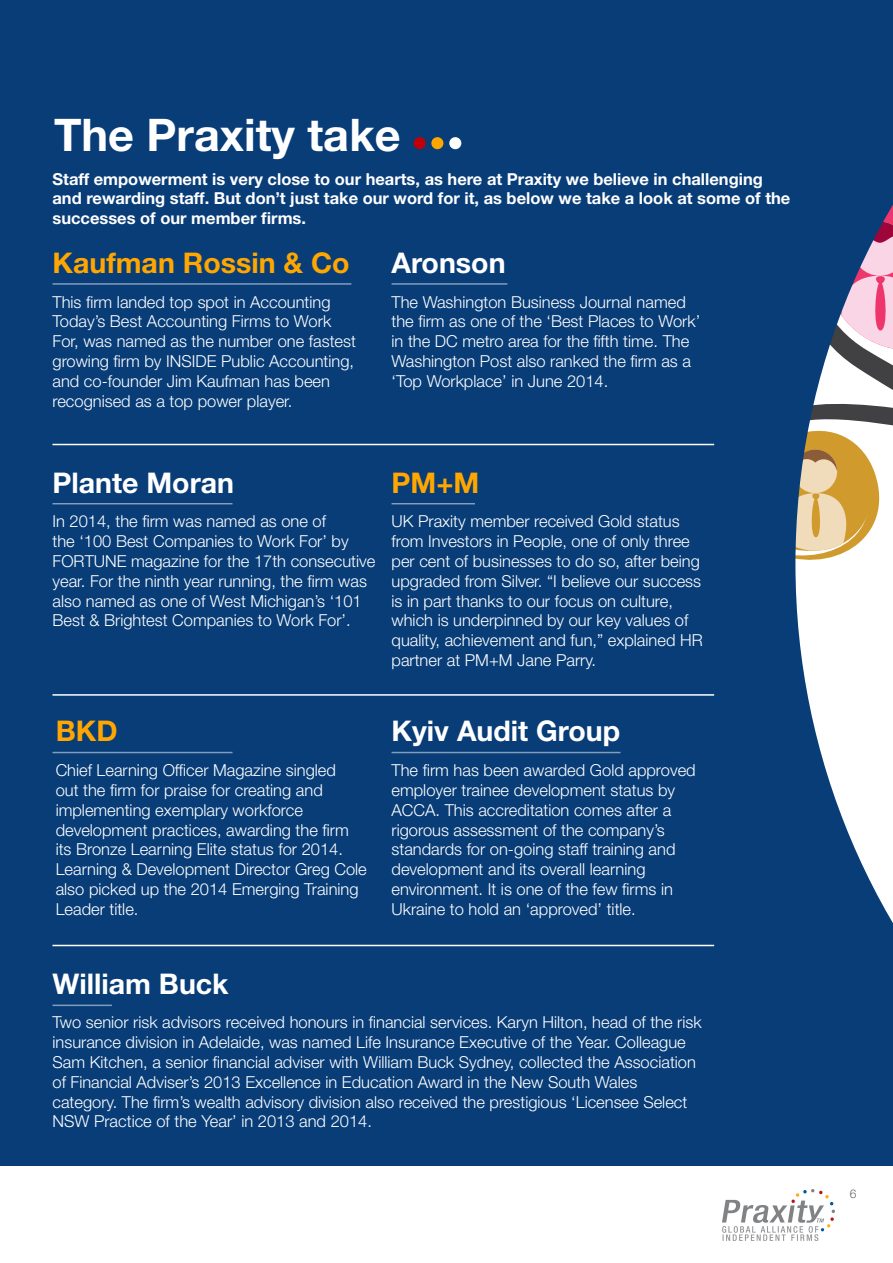
<style>
.page{position:relative;width:893px;height:1263px;background:#fff}
.page>*{position:absolute;margin:0;border:0;box-sizing:border-box;transform-origin:0 0}
.t1{font:700 45px "Helvetica Neue";color:#fff}
.t2{font:700 28.5px "Helvetica Neue";color:#fff}
.t3{font:700 28.5px "Helvetica Neue";color:#ffa600}
.t4{font:300 16.5px/19.8px "Helvetica Neue LT Std";color:#fff}
.t5{font:700 16.5px/19.8px "Helvetica Neue";color:#fff}
.t6{font:300 12px "Helvetica Neue";color:#666}
</style>
<div class="page">
<div style="left:0;top:0;width:612px;height:1166px;background:#083d78"></div>
<svg style="left:612px;top:0;width:281px;height:1166px;background:#295485"></svg>
<img style="left:722px;top:1189px;width:112px;height:51px">
<div style="left:414px;top:137px;width:12px;height:12px;background:#bf000a;border-radius:50%"></div>
<div style="left:431px;top:137px;width:12px;height:12px;background:#ffa600;border-radius:50%"></div>
<div style="left:449px;top:137px;width:12px;height:12px;background:#fff;border-radius:50%"></div>
<hr style="left:52px;top:283px;width:299px;height:2px;background:#fff">
<hr style="left:52px;top:503px;width:180px;height:1px;background:#fff">
<hr style="left:52px;top:752px;width:180px;height:1px;background:#fff">
<hr style="left:52px;top:1004px;width:60px;height:2px;background:#fff">
<hr style="left:391px;top:752px;width:229px;height:1px;background:#fff">
<hr style="left:52px;top:444px;width:662px;height:1px;background:#fff">
<hr style="left:52px;top:694px;width:662px;height:2px;background:#fff">
<hr style="left:52px;top:945px;width:662px;height:1px;background:#fff">
<hr style="left:391px;top:283px;width:116px;height:2px;background:#fff">
<hr style="left:391px;top:503px;width:84px;height:1px;background:#fff">
<h1 class="t1" style="left:54px;top:107px;width:348px">The Praxity take</h1>
<p class="t5" style="left:52px;top:169px;width:739px">Staff empowerment is very close to our hearts, as here at Praxity we believe in challenging and rewarding staff. But don’t just take our word for it, as below we take a look at some of the successes of our member firms.</p>
<h2 class="t3" style="left:52px;top:245px;width:299px">Kaufman Rossin &amp; Co</h2>
<p class="t4" style="left:52px;top:291px;width:305px">This firm landed top spot in Accounting Today’s Best Accounting Firms to Work For, was named as the number one fastest growing firm by INSIDE Public Accounting, and co-founder Jim Kaufman has been recognised as a top power player.</p>
<h2 class="t2" style="left:391px;top:245px;width:116px">Aronson</h2>
<p class="t4" style="left:391px;top:291px;width:310px">The Washington Business Journal named the firm as one of the ‘Best Places to Work’ in the DC metro area for the fifth time. The Washington Post also ranked the firm as a ‘Top Workplace’ in June 2014.</p>
<h2 class="t2" style="left:52px;top:465px;width:183px">Plante Moran</h2>
<p class="t4" style="left:52px;top:511px;width:324px">In 2014, the firm was named as one of<br>the ‘100 Best Companies to Work For’ by FORTUNE magazine for the 17th consecutive year. For the ninth year running, the firm was also named as one of West Michigan’s ‘101<br>Best &amp; Brightest Companies to Work For’.</p>
<h2 class="t3" style="left:391px;top:465px;width:89px">PM+M</h2>
<p class="t4" style="left:391px;top:511px;width:313px">UK Praxity member received Gold status from Investors in People, one of only three per cent of businesses to do so, after being upgraded from Silver. “I believe our success is in part thanks to our focus on culture, which is underpinned by our key values of quality, achievement and fun,” explained HR partner at PM+M Jane Parry.</p>
<h2 class="t3" style="left:56px;top:714px;width:63px">BKD</h2>
<p class="t4" style="left:56px;top:760px;width:313px">Chief Learning Officer Magazine singled<br>out the firm for praise for creating and implementing exemplary workforce development practices, awarding the firm its Bronze Learning Elite status for 2014.<br>Learning &amp; Development Director Greg Cole also picked up the 2014 Emerging Training Leader title.</p>
<h2 class="t2" style="left:391px;top:714px;width:230px">Kyiv Audit Group</h2>
<p class="t4" style="left:391px;top:760px;width:306px">The firm has been awarded Gold approved employer trainee development status by ACCA. This accreditation comes after a rigorous assessment of the company’s standards for on-going staff training and development and its overall learning environment. It is one of the few firms in Ukraine to hold an ‘approved’ title.</p>
<h2 class="t2" style="left:52px;top:966px;width:178px">William Buck</h2>
<p class="t4" style="left:52px;top:1012px;width:651px">Two senior risk advisors received honours in financial services. Karyn Hilton, head of the risk insurance division in Adelaide, was named Life Insurance Executive of the Year. Colleague Sam Kitchen, a senior financial adviser with William Buck Sydney, collected the Association of Financial Adviser’s 2013 Excellence in Education Award in the New South Wales category. The firm’s wealth advisory division also received the prestigious ‘Licensee Select NSW Practice of the Year’ in 2013 and 2014.</p>
<p class="t6" style="left:850px;top:1186px;width:8px">6</p>
</div>
